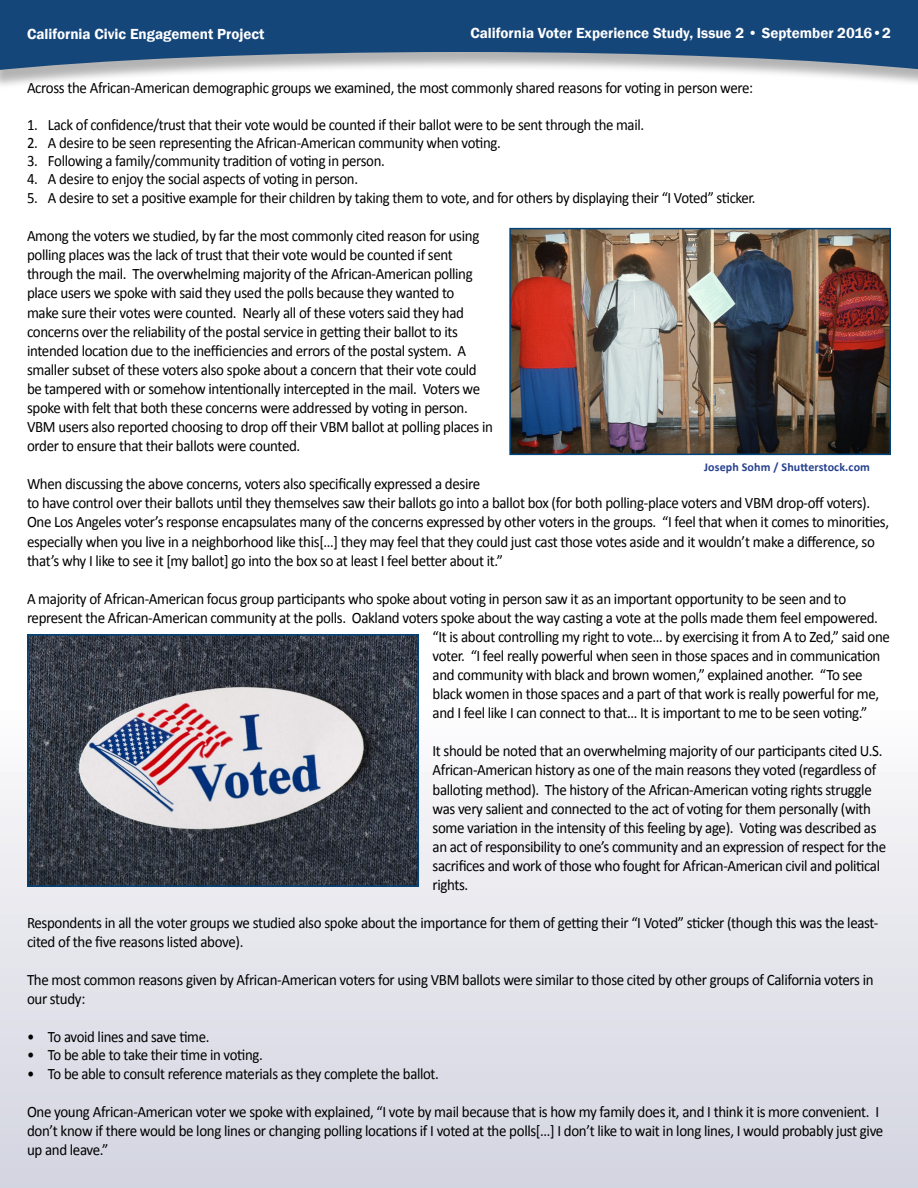
<style>
.page{position:relative;width:918px;height:1188px;background:#fff}
.page>*{position:absolute;margin:0;border:0;box-sizing:border-box;transform-origin:0 0}
.t1{font:15.9px/19px "Calibri";letter-spacing:-.025em;color:#000;scale:.94 1}
.t2{font:15.9px "Calibri";letter-spacing:-.025em;color:#000;scale:.93 1}
.t3{font:600 15px "Franklin Gothic";color:#fff}
.t4{font:700 12px "Calibri";letter-spacing:.01em;color:#25408f}
</style>
<div class="page">
<div style="left:0;top:258px;width:918px;height:930px;background:linear-gradient(to bottom,#fff,#dbdce5)"></div>
<div style="left:0;top:0;width:918px;height:89px;background:#000;opacity:.3"></div>
<svg style="left:0;top:0;width:918px;height:71px;background:#375f89"></svg>
<img style="left:30px;top:637px;width:386px;height:247px">
<div style="left:27px;top:634px;width:392px;height:253px;border:2px solid #00447c"></div>
<img style="left:512px;top:231px;width:376px;height:221px">
<div style="left:509px;top:228px;width:382px;height:227px;border:2px solid #00447c"></div>
<p class="t3" style="left:27px;top:25px;width:239px">California Civic Engagement Project</p>
<p class="t3" style="left:470px;top:23px;width:422px">California Voter Experience Study, Issue 2 • September 2016•2</p>
<p class="t1" style="left:27px;top:78px;width:774px">Across the African-American demographic groups we examined, the most commonly shared reasons for voting in person were:</p>
<p class="t2" style="left:27px;top:115px;width:665px">1. Lack of confidence/trust that their vote would be counted if their ballot were to be sent through the mail.</p>
<p class="t2" style="left:27px;top:133px;width:511px">2. A desire to be seen representing the African-American community when voting.</p>
<p class="t2" style="left:27px;top:151px;width:386px">3. Following a family/community tradition of voting in person.</p>
<p class="t2" style="left:27px;top:169px;width:358px">4. A desire to enjoy the social aspects of voting in person.</p>
<p class="t2" style="left:27px;top:188px;width:785px">5. A desire to set a positive example for their children by taking them to vote, and for others by displaying their “I Voted” sticker.</p>
<p class="t1" style="left:27px;top:226px;width:497px">Among the voters we studied, by far the most commonly cited reason for using polling places was the lack of trust that their vote would be counted if sent through the mail. The overwhelming majority of the African-American polling place users we spoke with said they used the polls because they wanted to<br>make sure their votes were counted. Nearly all of these voters said they had concerns over the reliability of the postal service in getting their ballot to its intended location due to the inefficiencies and errors of the postal system. A smaller subset of these voters also spoke about a concern that their vote could be tampered with or somehow intentionally intercepted in the mail. Voters we spoke with felt that both these concerns were addressed by voting in person.<br>VBM users also reported choosing to drop off their VBM ballot at polling places in order to ensure that their ballots were counted.</p>
<p class="t1" style="left:27px;top:475px;width:919px">When discussing the above concerns, voters also specifically expressed a desire<br>to have control over their ballots until they themselves saw their ballots go into a ballot box (for both polling-place voters and VBM drop-off voters).<br>One Los Angeles voter’s response encapsulates many of the concerns expressed by other voters in the groups. “I feel that when it comes to minorities, especially when you live in a neighborhood like this[…] they may feel that they could just cast those votes aside and it wouldn’t make a difference, so that’s why I like to see it [my ballot] go into the box so at least I feel better about it.”</p>
<p class="t1" style="left:27px;top:589px;width:873px">A majority of African-American focus group participants who spoke about voting in person saw it as an important opportunity to be seen and to</p>
<p class="t1" style="left:27px;top:608px;width:907px">represent the African-American community at the polls. Oakland voters spoke about the way casting a vote at the polls made them feel empowered.</p>
<p class="t1" style="left:433px;top:627px;width:488px">“It is about controlling my right to vote… by exercising it from A to Zed,” said one</p>
<p class="t1" style="left:433px;top:646px;width:478px">voter. “I feel really powerful when seen in those spaces and in communication</p>
<p class="t1" style="left:433px;top:665px;width:459px">and community with black and brown women,” explained another. “To see</p>
<p class="t1" style="left:433px;top:684px;width:477px">black women in those spaces and a part of that work is really powerful for me,</p>
<p class="t1" style="left:433px;top:703px;width:464px">and I feel like I can connect to that… It is important to me to be seen voting.”</p>
<p class="t1" style="left:433px;top:742px;width:484px">It should be noted that an overwhelming majority of our participants cited U.S.<br>African-American history as one of the main reasons they voted (regardless of balloting method). The history of the African-American voting rights struggle was very salient and connected to the act of voting for them personally (with some variation in the intensity of this feeling by age). Voting was described as an act of responsibility to one’s community and an expression of respect for the sacrifices and work of those who fought for African-American civil and political rights.</p>
<p class="t1" style="left:27px;top:913px;width:907px">Respondents in all the voter groups we studied also spoke about the importance for them of getting their “I Voted” sticker (though this was the least&shy;cited of the five reasons listed above).</p>
<p class="t1" style="left:27px;top:971px;width:902px">The most common reasons given by African-American voters for using VBM ballots were similar to those cited by other groups of California voters in our study:</p>
<p class="t2" style="left:27px;top:1026px;width:198px">• To avoid lines and save time.</p>
<p class="t2" style="left:27px;top:1044px;width:255px">• To be able to take their time in voting.</p>
<p class="t2" style="left:27px;top:1063px;width:445px">• To be able to consult reference materials as they complete the ballot.</p>
<p class="t1" style="left:27px;top:1102px;width:913px">One young African-American voter we spoke with explained, “I vote by mail because that is how my family does it, and I think it is more convenient. I don’t know if there would be long lines or changing polling locations if I voted at the polls[…] I don’t like to wait in long lines, I would probably just give up and leave.”</p>
<p class="t4" style="left:704px;top:460px;width:167px">Joseph Sohm / Shutterstock.com</p>
</div>
